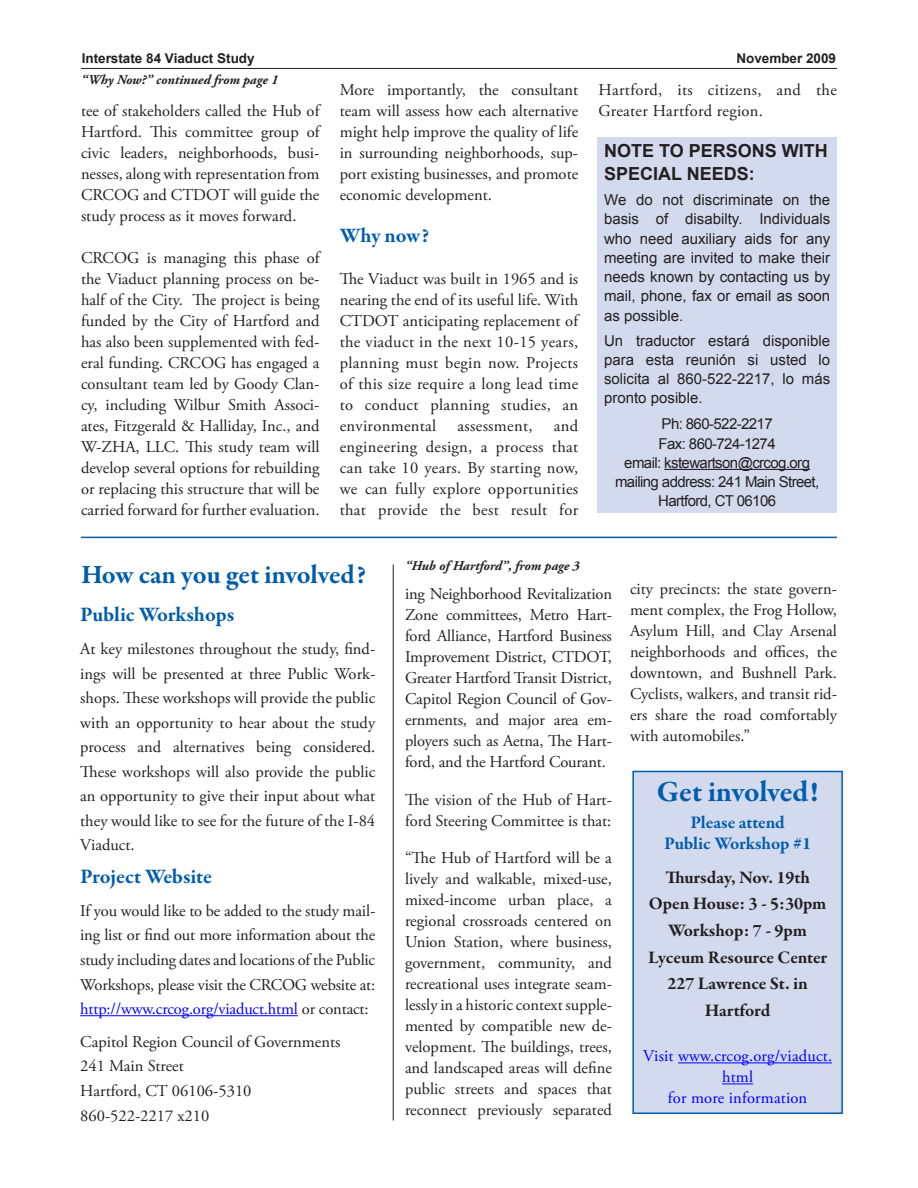
<style>
.page{position:relative;width:918px;height:1188px;background:#fff}
.page>*{position:absolute;margin:0;border:0;box-sizing:border-box;transform-origin:0 0}
.subhead{font:700 30px "Garamond Premr Pro";letter-spacing:-.005em;color:#015dab}
.headline{font:700 27px "Garamond Premr Pro";letter-spacing:-.005em;color:#015dab}
.subhead-2{font:700 21px "Garamond Premr Pro";letter-spacing:-.005em;color:#015dab}
.t1{font:700 18px/26.5px "Garamond Premr Pro";letter-spacing:-.005em;color:#231f20;text-align:center}
.t2{font:700 18px/22.8px "Arial";color:#231f20}
.subhead-3{font:700 18px/21px "Garamond Premr Pro";letter-spacing:-.005em;color:#015dab;text-align:center}
.t3{font:16.5px/21px "Adobe Garamond Pro";color:#231f20;text-align:justify}
.t4{font:16.5px/21px "Adobe Garamond Pro";letter-spacing:.02em;color:#231f20}
.t5{font:16.5px/21px "Adobe Garamond Pro";letter-spacing:.01em;color:#00f;text-align:center}
.t6{font:15px/19.2px "Arial";color:#231f20;text-align:justify}
.t7{font:15px/19.2px "Arial";letter-spacing:-.04em;color:#231f20;text-align:center}
.t8{font:italic 700 13.5px "Adobe Garamond Pro";color:#231f20}
.t9{font:700 13.5px "Arial";color:#231f20}
.s1{color:#00f}
</style>
<div class="page">
<hr style="left:80px;top:1015px;width:218px;height:1px;background:#00f">
<hr style="left:81px;top:537px;width:756px;height:1px;background:#015dab">
<hr style="left:81px;top:68px;width:756px;height:1px;background:#231f20">
<hr style="left:393px;top:565px;width:1px;height:555px;background:#231f20">
<div style="left:597px;top:137px;width:240px;height:376px;background:#d3daee"></div>
<hr style="left:664px;top:469px;width:146px;height:1px;background:#231f20">
<div style="left:633px;top:771px;width:209px;height:342px;background:#d3daee"></div>
<hr style="left:678px;top:1062px;width:154px;height:1px;background:#00f">
<hr style="left:722px;top:1083px;width:31px;height:1px;background:#00f">
<div style="left:632px;top:771px;width:211px;height:343px;border:2px solid #015dab"></div>
<p class="t9" style="left:82px;top:50px;width:175px">Interstate 84 Viaduct Study</p>
<p class="t9" style="left:736px;top:50px;width:101px">November 2009</p>
<p class="t8" style="left:81px;top:72px;width:199px">“Why Now?” continued from page 1</p>
<p class="t3" style="left:81px;top:101px;width:240px">tee of stakeholders called the Hub of Hartford. This committee group of civic leaders, neighborhoods, busi&shy;nesses, along with representation from CRCOG and CTDOT will guide the study process as it moves forward.</p>
<p class="t3" style="left:81px;top:248px;width:240px">CRCOG is managing this phase of the Viaduct planning process on be&shy;half of the City. The project is being funded by the City of Hartford and has also been supplemented with fed&shy;eral funding. CRCOG has engaged a consultant team led by Goody Clan&shy;cy, including Wilbur Smith Associ&shy;ates, Fitzgerald &amp; Halliday, Inc., and W-ZHA, LLC. This study team will develop several options for rebuilding or replacing this structure that will be carried forward for further evaluation.</p>
<p class="t3" style="left:340px;top:80px;width:240px">More importantly, the consultant team will assess how each alternative might help improve the quality of life in surrounding neighborhoods, sup&shy;port existing businesses, and promote economic development.</p>
<p class="subhead-2" style="left:340px;top:223px;width:91px">Why now?</p>
<p class="t3" style="left:340px;top:269px;width:240px">The Viaduct was built in 1965 and is nearing the end of its useful life. With CTDOT anticipating replacement of the viaduct in the next 10-15 years, planning must begin now. Projects of this size require a long lead time to conduct planning studies, an environmental</p>
<p class="t3" style="left:340px;top:416px;width:240px;text-indent:214px">and engineering design, a process that can take 10 years. By starting now, we can fully explore opportunities that provide the best result for</p>
<p class="t4" style="left:457px;top:416px;width:77px">assessment,</p>
<p class="t4" style="left:598px;top:80px;width:240px">Hartford, its citizens, and the<br>Greater Hartford region.</p>
<p class="t2" style="left:604px;top:140px;width:225px">NOTE TO PERSONS WITH<br>SPECIAL NEEDS:</p>
<p class="t6" style="left:604px;top:191px;width:228px">We do not discriminate on the basis of disabilty. Individuals who need auxiliary aids for any meeting are invited to make their needs known by contacting us by mail, phone, fax or email as soon as possible.</p>
<p class="t6" style="left:604px;top:331px;width:228px">Un traductor estará disponible para esta reunión si usted lo solicita al 860-522-2217, lo más pronto posible.</p>
<p class="t7" style="left:662px;top:415px;width:113px">Ph: 860-522-2217</p>
<p class="t7" style="left:659px;top:434px;width:119px">Fax: 860-724-1274</p>
<p class="t7" style="left:624px;top:453px;width:187px">email: kstewartson@crcog.org</p>
<p class="t7" style="left:615px;top:472px;width:206px">mailing address: 241 Main Street,<br>Hartford, CT 06106</p>
<p class="headline" style="left:81px;top:558px;width:287px">How can you get involved?</p>
<p class="subhead-2" style="left:80px;top:602px;width:156px">Public Workshops</p>
<p class="t3" style="left:80px;top:637px;width:297px;line-height:24.6px">At key milestones throughout the study, find&shy;ings will be presented at three Public Work&shy;shops. These workshops will provide the public with an opportunity to hear about the study process and alternatives being considered.<br>These workshops will also provide the public an opportunity to give their input about what they would like to see for the future of the I-84<br>Viaduct.</p>
<p class="subhead-2" style="left:80px;top:864px;width:133px">Project Website</p>
<p class="t3" style="left:80px;top:899px;width:297px;line-height:24.6px">If you would like to be added to the study mail&shy;ing list or find out more information about the study including dates and locations of the Public Workshops, please visit the CRCOG website at: <span class="s1">http://www.crcog.org/viaduct.html</span> or contact:</p>
<p class="t3" style="left:80px;top:1032px;width:262px">Capitol Region Council of Governments</p>
<p class="t3" style="left:80px;top:1056px;width:105px">241 Main Street</p>
<p class="t3" style="left:80px;top:1081px;width:173px">Hartford, CT 06106-5310</p>
<p class="t3" style="left:80px;top:1105px;width:131px">860-522-2217 x210</p>
<p class="t8" style="left:405px;top:558px;width:176px">“Hub of Hartford”, from page 3</p>
<p class="t3" style="left:405px;top:584px;width:209px">ing Neighborhood Revitalization Zone committees, Metro Hart&shy;ford Alliance, Hartford Business Improvement District, CTDOT, Greater Hartford Transit District, Capitol Region Council of Gov&shy;ernments, and major area em&shy;ployers such as Aetna, The Hart&shy;ford, and the Hartford Courant.</p>
<p class="t3" style="left:405px;top:790px;width:209px">The vision of the Hub of Hart&shy;ford Steering Committee is that:</p>
<p class="t3" style="left:405px;top:848px;width:209px">“The Hub of Hartford will be a lively and walkable, mixed-use, mixed-income urban place, a regional crossroads centered on Union Station, where business, government, community, and recreational uses integrate seam&shy;lessly in a historic context supple&shy;mented by compatible new de&shy;velopment. The buildings, trees, and landscaped areas will define public streets and spaces that reconnect previously separated</p>
<p class="t3" style="left:630px;top:578px;width:209px">city precincts: the state govern&shy;ment complex, the Frog Hollow, Asylum Hill, and Clay Arsenal neighborhoods and offices, the downtown, and Bushnell Park.<br>Cyclists, walkers, and transit rid&shy;ers share the road comfortably with automobiles.”</p>
<p class="subhead" style="left:657px;top:773px;width:163px">Get involved!</p>
<p class="subhead-3" style="left:664px;top:813px;width:149px">Please attend<br>Public Workshop #1</p>
<p class="t1" style="left:665px;top:864px;width:146px">Thursday, Nov. 19th</p>
<p class="t1" style="left:649px;top:891px;width:179px">Open House: 3 - 5:30pm</p>
<p class="t1" style="left:668px;top:917px;width:140px">Workshop: 7 - 9pm</p>
<p class="t1" style="left:648px;top:944px;width:180px">Lyceum Resource Center</p>
<p class="t1" style="left:667px;top:971px;width:142px">227 Lawrence St. in<br>Hartford</p>
<p class="t5" style="left:643px;top:1046px;width:191px">Visit www.crcog.org/viaduct. html<br>for more information</p>
</div>
